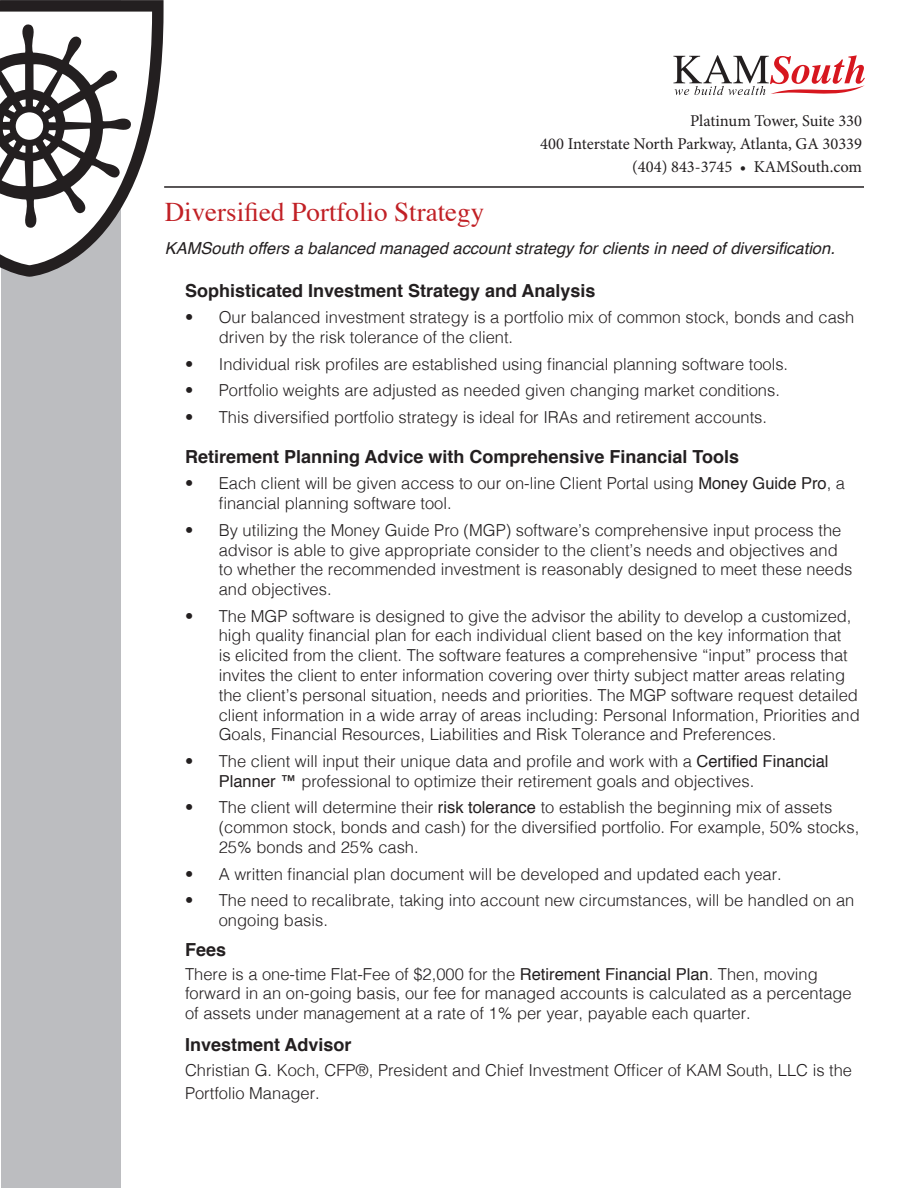
<style>
.page{position:relative;width:918px;height:1188px;background:#fff}
.page>*{position:absolute;margin:0;border:0;box-sizing:border-box;transform-origin:0 0}
.t1{font:27px "Times";color:#c12025}
.t2{font:700 18px "Helvetica";color:#231f20}
.t3{font:300 16.5px/19.8px "Helvetica";color:#231f20}
.t4{font:16.5px/23.2px "Minion Pro";color:#231f20;text-align:right}
.t5{font:italic 16.5px "Helvetica";color:#231f20}
.s1{font-weight:400}
</style>
<div class="page">
<div style="left:1px;top:0;width:120px;height:1187px;background:#bcbdc0"></div>
<svg style="left:673px;top:55px;width:192px;height:40px"></svg>
<hr style="left:164px;top:186px;width:700px;height:2px;background:#231f20">
<svg style="left:0;top:0;width:164px;height:277px"></svg>
<svg style="left:0;top:6px;width:158px;height:265px"></svg>
<p class="t4" style="left:540px;top:109px;width:323px">Platinum Tower, Suite 330<br>400 Interstate North Parkway, Atlanta, GA 30339</p>
<p class="t4" style="left:632px;top:156px;width:231px">(404) 843-3745 • KAMSouth.com</p>
<p class="t1" style="left:165px;top:187px;width:321px">Diversified Portfolio Strategy</p>
<p class="t5" style="left:165px;top:235px;width:672px">KAMSouth offers a balanced managed account strategy for clients in need of diversification.</p>
<p class="t2" style="left:185px;top:276px;width:412px">Sophisticated Investment Strategy and Analysis</p>
<p class="t3" style="left:219px;top:307px;width:637px;text-indent:-34px">• Our balanced investment strategy is a portfolio mix of common stock, bonds and cash driven by the risk tolerance of the client.</p>
<p class="t3" style="left:185px;top:353px;width:605px">• Individual risk profiles are established using financial planning software tools.</p>
<p class="t3" style="left:185px;top:379px;width:596px">• Portfolio weights are adjusted as needed given changing market conditions.</p>
<p class="t3" style="left:185px;top:406px;width:584px">• This diversified portfolio strategy is ideal for IRAs and retirement accounts.</p>
<p class="t2" style="left:185px;top:442px;width:556px">Retirement Planning Advice with Comprehensive Financial Tools</p>
<p class="t3" style="left:219px;top:472px;width:628px;text-indent:-34px">• Each client will be given access to our on-line Client Portal using <span class="s1">Money Guide Pro</span>, a financial planning software tool.</p>
<p class="t3" style="left:219px;top:519px;width:635px;text-indent:-34px">• By utilizing the Money Guide Pro (MGP) software’s comprehensive input process the advisor is able to give appropriate consider to the client’s needs and objectives and to whether the recommended investment is reasonably designed to meet these needs and objectives.</p>
<p class="t3" style="left:219px;top:605px;width:642px;text-indent:-34px">• The MGP software is designed to give the advisor the ability to develop a customized, high quality financial plan for each individual client based on the key information that<br>is elicited from the client. The software features a comprehensive “input” process that invites the client to enter information covering over thirty subject matter areas relating the client’s personal situation, needs and priorities. The MGP software request detailed client information in a wide array of areas including: Personal Information, Priorities and Goals, Financial Resources, Liabilities and Risk Tolerance and Preferences.</p>
<p class="t3" style="left:219px;top:750px;width:611px;text-indent:-34px">• The client will input their unique data and profile and work with a <span class="s1">Certified Financial<br>Planner ™</span> professional to optimize their retirement goals and objectives.</p>
<p class="t3" style="left:219px;top:796px;width:642px;text-indent:-34px">• The client will determine their <span class="s1">risk tolerance</span> to establish the beginning mix of assets (common stock, bonds and cash) for the diversified portfolio. For example, 50% stocks,<br>25% bonds and 25% cash.</p>
<p class="t3" style="left:185px;top:863px;width:598px">• A written financial plan document will be developed and updated each year.</p>
<p class="t3" style="left:219px;top:889px;width:637px;text-indent:-34px">• The need to recalibrate, taking into account new circumstances, will be handled on an ongoing basis.</p>
<p class="t2" style="left:185px;top:935px;width:43px">Fees</p>
<p class="t3" style="left:185px;top:963px;width:668px">There is a one-time Flat-Fee of $2,000 for the <span class="s1">Retirement Financial Plan</span>. Then, moving forward in an on-going basis, our fee for managed accounts is calculated as a percentage of assets under management at a rate of 1% per year, payable each quarter.</p>
<p class="t2" style="left:185px;top:1030px;width:168px">Investment Advisor</p>
<p class="t3" style="left:185px;top:1058px;width:669px;line-height:22.8px">Christian G. Koch, CFP®, President and Chief Investment Officer of KAM South, LLC is the<br>Portfolio Manager.</p>
</div>
